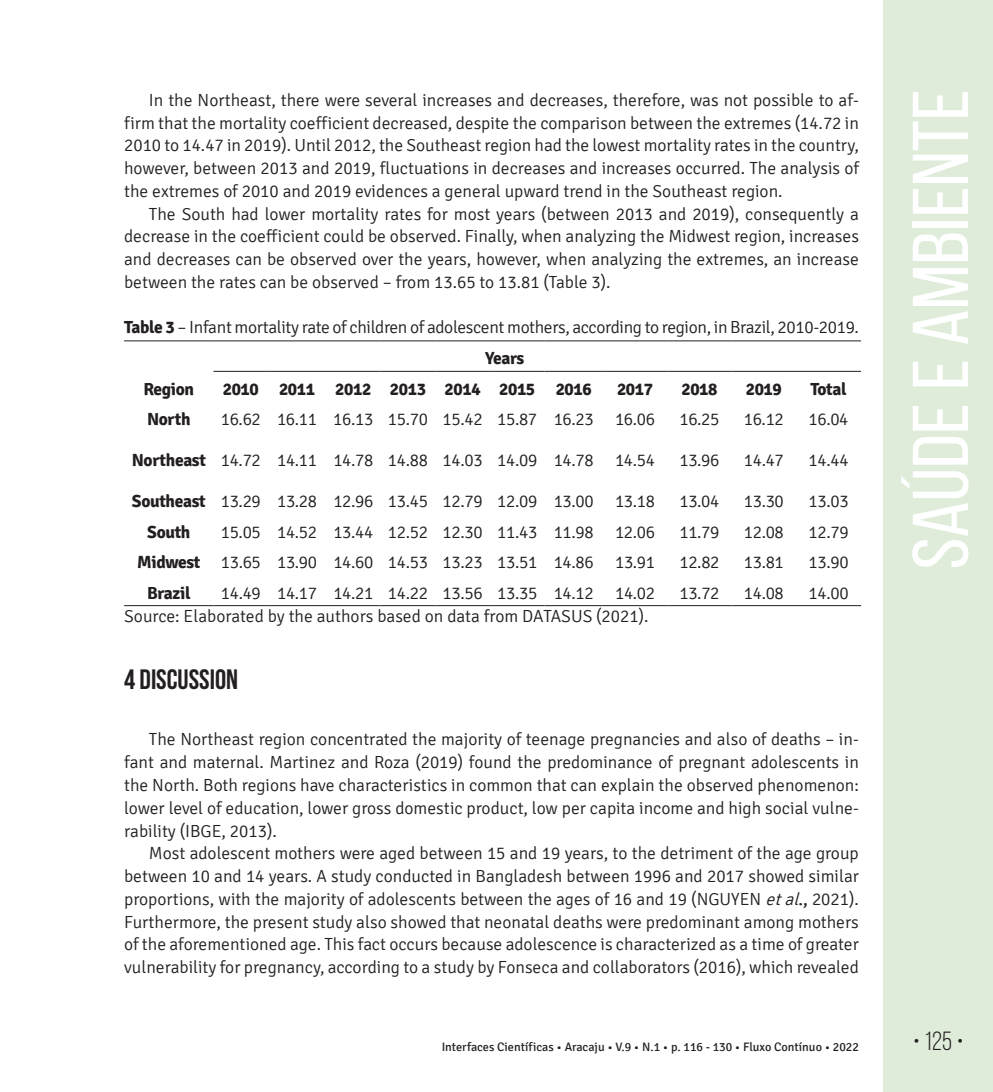
<style>
.page{position:relative;width:993px;height:1092px;background:#fff}
.page>*{position:absolute;margin:0;border:0;box-sizing:border-box;transform-origin:0 0}
.t1{font:78.75px "Bebas Neue";color:#fff;scale:1.09 1}
.t2{font:700 28px "Bebas Neue";color:#231f20}
.t3{font:26.25px "Bebas Neue";color:#231f20}
.t4{font:300 17.5px/22.8px "Signika";letter-spacing:-.02em;color:#231f20;text-align:justify}
.t5{font:700 17.5px "Signika";letter-spacing:-.02em;color:#231f20}
.t6{font:300 17.5px "Signika";color:#231f20}
.t7{font:12.25px "Signika";color:#231f20}
.s1{font-weight:700}
.s2{font-style:italic}
.s3{font-weight:400}
</style>
<div class="page">
<div style="left:883px;top:0;width:109px;height:1091px;background:#deecd9"></div>
<hr style="left:124px;top:340px;width:89px;height:1px;background:#231f20">
<hr style="left:213px;top:340px;width:55px;height:1px;background:#231f20">
<hr style="left:268px;top:340px;width:58px;height:1px;background:#231f20">
<hr style="left:326px;top:340px;width:54px;height:1px;background:#231f20">
<hr style="left:380px;top:340px;width:55px;height:1px;background:#231f20">
<hr style="left:435px;top:340px;width:54px;height:1px;background:#231f20">
<hr style="left:489px;top:340px;width:55px;height:1px;background:#231f20">
<hr style="left:544px;top:340px;width:58px;height:1px;background:#231f20">
<hr style="left:602px;top:340px;width:65px;height:1px;background:#231f20">
<hr style="left:667px;top:340px;width:64px;height:1px;background:#231f20">
<hr style="left:731px;top:340px;width:64px;height:1px;background:#231f20">
<hr style="left:795px;top:340px;width:65px;height:1px;background:#231f20">
<hr style="left:213px;top:371px;width:55px;height:1px;background:#231f20">
<hr style="left:268px;top:371px;width:58px;height:1px;background:#231f20">
<hr style="left:326px;top:371px;width:54px;height:1px;background:#231f20">
<hr style="left:380px;top:371px;width:55px;height:1px;background:#231f20">
<hr style="left:435px;top:371px;width:54px;height:1px;background:#231f20">
<hr style="left:489px;top:371px;width:55px;height:1px;background:#231f20">
<hr style="left:544px;top:371px;width:58px;height:1px;background:#231f20">
<hr style="left:602px;top:371px;width:65px;height:1px;background:#231f20">
<hr style="left:667px;top:371px;width:64px;height:1px;background:#231f20">
<hr style="left:731px;top:371px;width:64px;height:1px;background:#231f20">
<hr style="left:795px;top:371px;width:65px;height:1px;background:#231f20">
<hr style="left:124px;top:605px;width:89px;height:1px;background:#231f20">
<hr style="left:213px;top:605px;width:55px;height:1px;background:#231f20">
<hr style="left:268px;top:605px;width:58px;height:1px;background:#231f20">
<hr style="left:326px;top:605px;width:54px;height:1px;background:#231f20">
<hr style="left:380px;top:605px;width:55px;height:1px;background:#231f20">
<hr style="left:435px;top:605px;width:54px;height:1px;background:#231f20">
<hr style="left:489px;top:605px;width:55px;height:1px;background:#231f20">
<hr style="left:544px;top:605px;width:58px;height:1px;background:#231f20">
<hr style="left:602px;top:605px;width:65px;height:1px;background:#231f20">
<hr style="left:667px;top:605px;width:64px;height:1px;background:#231f20">
<hr style="left:731px;top:605px;width:64px;height:1px;background:#231f20">
<hr style="left:795px;top:605px;width:65px;height:1px;background:#231f20">
<p class="t4" style="left:124px;top:89px;width:736px;text-indent:25px">In the Northeast, there were several increases and decreases, therefore, was not possible to af&shy;firm that the mortality coefficient decreased, despite the comparison between the extremes (14.72 in 2010 to 14.47 in 2019). Until 2012, the Southeast region had the lowest mortality rates in the country, however, between 2013 and 2019, fluctuations in decreases and increases occurred. The analysis of the extremes of 2010 and 2019 evidences a general upward trend in the Southeast region.</p>
<p class="t4" style="left:124px;top:203px;width:736px;text-indent:25px">The South had lower mortality rates for most years (between 2013 and 2019), consequently a decrease in the coefficient could be observed. Finally, when analyzing the Midwest region, increases and decreases can be observed over the years, however, when analyzing the extremes, an increase between the rates can be observed – from 13.65 to 13.81 (Table 3).</p>
<p class="t4" style="left:124px;top:316px;width:736px"><span class="s1">Table 3</span> – Infant mortality rate of children of adolescent mothers, according to region, in Brazil, 2010-2019.</p>
<p class="t5" style="left:485px;top:348px;width:41px">Years</p>
<p class="t5" style="left:143px;top:378px;width:52px">Region</p>
<p class="t5" style="left:223px;top:378px;width:370px">2010 2011 2012 2013 2014 2015 2016</p>
<p class="t5" style="left:617px;top:378px;width:38px">2017</p>
<p class="t5" style="left:681px;top:378px;width:38px">2018</p>
<p class="t5" style="left:745px;top:378px;width:38px">2019</p>
<p class="t5" style="left:810px;top:378px;width:38px">Total</p>
<p class="t5" style="left:147px;top:409px;width:45px">North</p>
<p class="t4" style="left:221px;top:408px;width:435px">16.62 16.11 16.13 15.70 15.42 15.87 16.23 16.06</p>
<p class="t4" style="left:679px;top:408px;width:42px">16.25</p>
<p class="t4" style="left:743px;top:408px;width:42px">16.12</p>
<p class="t4" style="left:808px;top:408px;width:42px">16.04</p>
<p class="t4" style="left:132px;top:449px;width:524px"><span class="s1">Northeast</span> 14.72 14.11 14.78 14.88 14.03 14.09 14.78 14.54</p>
<p class="t4" style="left:679px;top:449px;width:42px">13.96</p>
<p class="t4" style="left:743px;top:449px;width:42px">14.47</p>
<p class="t4" style="left:808px;top:449px;width:42px">14.44</p>
<p class="t4" style="left:132px;top:490px;width:524px"><span class="s1">Southeast</span> 13.29 13.28 12.96 13.45 12.79 12.09 13.00 13.18</p>
<p class="t4" style="left:679px;top:490px;width:42px">13.04</p>
<p class="t4" style="left:743px;top:490px;width:42px">13.30</p>
<p class="t4" style="left:808px;top:490px;width:42px">13.03</p>
<p class="t5" style="left:147px;top:521px;width:45px">South</p>
<p class="t4" style="left:221px;top:520px;width:435px">15.05 14.52 13.44 12.52 12.30 11.43 11.98 12.06</p>
<p class="t4" style="left:679px;top:520px;width:42px">11.79</p>
<p class="t4" style="left:743px;top:520px;width:42px">12.08</p>
<p class="t4" style="left:808px;top:520px;width:42px">12.79</p>
<p class="t4" style="left:137px;top:551px;width:519px"><span class="s1">Midwest</span> 13.65 13.90 14.60 14.53 13.23 13.51 14.86 13.91</p>
<p class="t4" style="left:679px;top:551px;width:42px">12.82</p>
<p class="t4" style="left:743px;top:551px;width:42px">13.81</p>
<p class="t4" style="left:808px;top:551px;width:42px">13.90</p>
<p class="t5" style="left:147px;top:582px;width:45px">Brazil</p>
<p class="t4" style="left:221px;top:581px;width:436px">14.49 14.17 14.21 14.22 13.56 13.35 14.12 14.02</p>
<p class="t4" style="left:679px;top:581px;width:42px">13.72</p>
<p class="t4" style="left:743px;top:581px;width:42px">14.08</p>
<p class="t4" style="left:808px;top:581px;width:42px">14.00</p>
<p class="t6" style="left:124px;top:606px;width:525px">Source: Elaborated by the authors based on data from DATASUS (2021).</p>
<h2 class="t2" style="left:124px;top:664px;width:115px">4 DISCUSSION</h2>
<p class="t4" style="left:124px;top:728px;width:736px;text-indent:25px">The Northeast region concentrated the majority of teenage pregnancies and also of deaths – in&shy;fant and maternal. Martinez and Roza (2019) found the predominance of pregnant adolescents in the North. Both regions have characteristics in common that can explain the observed phenomenon: lower level of education, lower gross domestic product, low per capita income and high social vulne&shy;rability (IBGE, 2013).</p>
<p class="t4" style="left:124px;top:842px;width:736px;text-indent:25px">Most adolescent mothers were aged between 15 and 19 years, to the detriment of the age group between 10 and 14 years. A study conducted in Bangladesh between 1996 and 2017 showed similar proportions, with the majority of adolescents between the ages of 16 and 19 (NGUYEN <span class="s2">etal</span><span class="s3">.,</span> 2021).<br>Furthermore, the present study also showed that neonatal deaths were predominant among mothers of the aforementioned age. This fact occurs because adolescence is characterized as a time of greater vulnerability for pregnancy, according to a study by Fonseca and collaborators (2016), which revealed</p>
<h1 class="t1" style="left:897px;top:569px;width:442px;rotate:-90deg">Saúde e Ambiente</h1>
<p class="t7" style="left:441px;top:1040px;width:418px">Interfaces Científicas • Aracaju • V.9 • N.1 • p. 116 - 130 • Fluxo Contínuo • 2022</p>
<h3 class="t3" style="left:912px;top:1026px;width:52px">• 125 •</h3>
</div>
